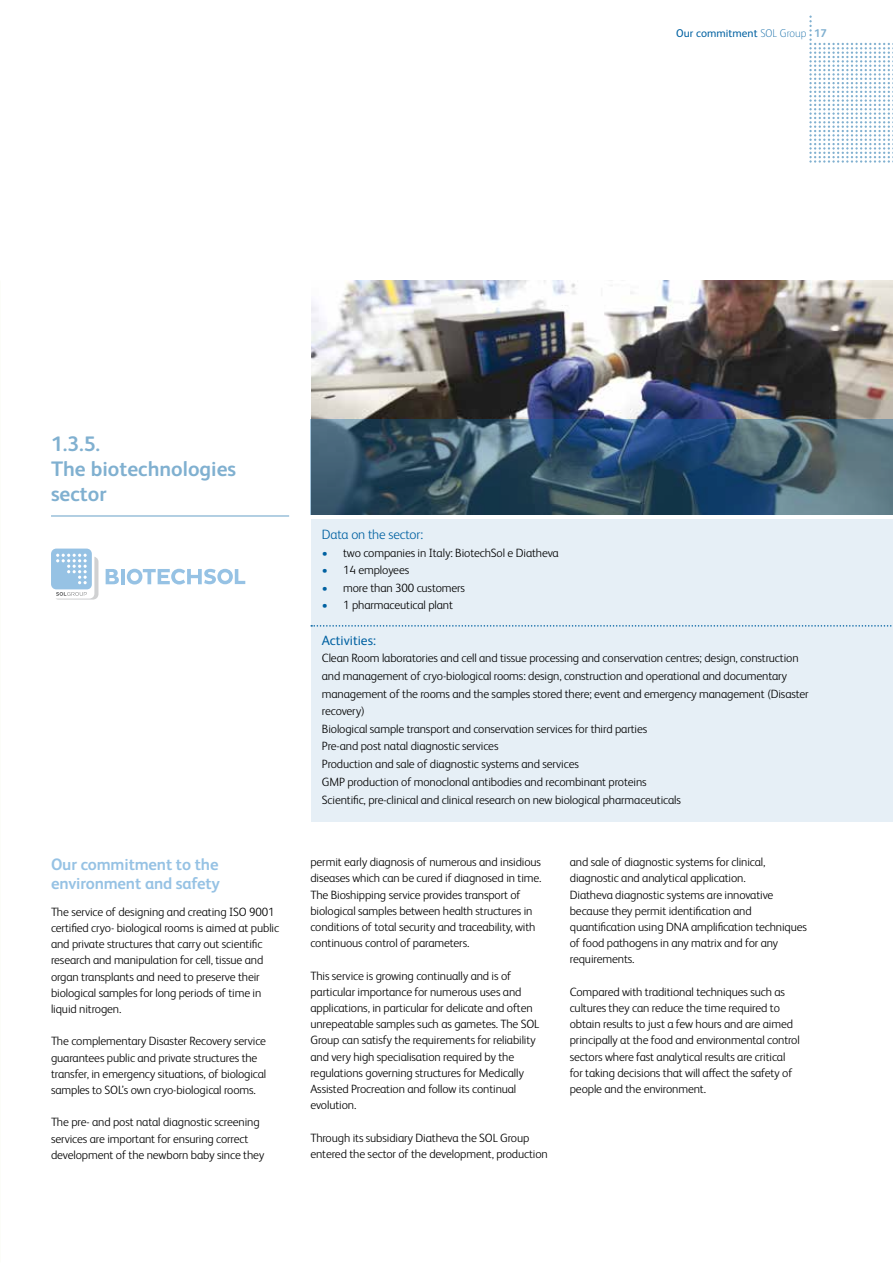
<style>
.page{position:relative;width:893px;height:1263px;background:#fff}
.page>*{position:absolute;margin:0;border:0;box-sizing:border-box;transform-origin:0 0}
.t1{font:700 21px/25.2px "FS Albert Pro";color:#80b0d0}
.t2{font:700 16.5px/19.5px "FS Albert Pro";letter-spacing:-.01em;color:#96c2e4}
.t3{font:300 13.5px "FS Albert Pro";letter-spacing:-.01em;color:#0061a1}
.t4{font:13.5px "FS Albert Pro";color:#0061a1}
.t5{font:300 12px/16.2px "FS Albert Pro";letter-spacing:-.01em;color:#000}
.t6{font:11.25px "FS Albert Pro";letter-spacing:.005em;color:#0061a1}
.s1{font-weight:100}
.s2{font-weight:700;color:#80b0d0}
.s3{color:#0061a1}
</style>
<div class="page">
<svg style="left:809px;top:16px;width:84px;height:147px"></svg>
<div style="left:311px;top:519px;width:582px;height:303px;background:#e6eff6"></div>
<svg style="left:311px;top:625px;width:581px;height:2px"></svg>
<svg style="left:106px;top:569px;width:13px;height:15px"></svg>
<hr style="left:121px;top:569px;width:4px;height:15px;background:#96c2e4">
<svg style="left:127px;top:569px;width:118px;height:15px"></svg>
<div style="left:51px;top:549px;width:41px;height:40px;background:#96c2e4;border-radius:5px"></div>
<svg style="left:56px;top:554px;width:42px;height:46px"></svg>
<hr style="left:51px;top:516px;width:238px;height:1px;background:#66a0c7">
<img style="left:311px;top:281px;width:582px;height:138px">
<svg style="left:310px;top:419px;width:583px;height:96px;background:#38576d"></svg>
<p class="t6" style="left:676px;top:25px;width:152px">Our commitment <span class="s1">SOL Group</span> <span class="s2">17</span></p>
<h1 class="t1" style="left:51px;top:430px;width:187px">1.3.5.<br>The biotechnologies sector</h1>
<h2 class="t2" style="left:51px;top:853px;width:171px">Our commitment to the environment and safety</h2>
<p class="t5" style="left:51px;top:903px;width:230px">The service of designing and creating ISO 9001 certified cryo- biological rooms is aimed at public and private structures that carry out scientific research and manipulation for cell, tissue and organ transplants and need to preserve their biological samples for long periods of time in liquid nitrogen.</p>
<p class="t5" style="left:51px;top:1032px;width:217px">The complementary Disaster Recovery service guarantees public and private structures the transfer, in emergency situations, of biological samples to SOL’s own cryo-biological rooms.</p>
<p class="t5" style="left:51px;top:1113px;width:215px">The pre- and post natal diagnostic screening services are important for ensuring correct development of the newborn baby since they</p>
<p class="t3" style="left:322px;top:525px;width:103px">Data on the sector:</p>
<p class="t5" style="left:322px;top:544px;width:238px"><span class="s3">•</span> two companies in Italy: BiotechSol e Diatheva</p>
<p class="t5" style="left:322px;top:561px;width:89px"><span class="s3">•</span> 14 employees</p>
<p class="t5" style="left:322px;top:579px;width:145px"><span class="s3">•</span> more than 300 customers</p>
<p class="t5" style="left:322px;top:596px;width:133px"><span class="s3">•</span> 1 pharmaceutical plant</p>
<p class="t4" style="left:322px;top:630px;width:56px">Activities:</p>
<p class="t5" style="left:322px;top:649px;width:488px;line-height:17.7px">Clean Room laboratories and cell and tissue processing and conservation centres; design, construction and management of cryo-biological rooms: design, construction and operational and documentary management of the rooms and the samples stored there; event and emergency management (Disaster recovery)<br>Biological sample transport and conservation services for third parties<br>Pre-and post natal diagnostic services<br>Production and sale of diagnostic systems and services<br>GMP production of monoclonal antibodies and recombinant proteins<br>Scientific, pre-clinical and clinical research on new biological pharmaceuticals</p>
<p class="t5" style="left:310px;top:853px;width:233px">permit early diagnosis of numerous and insidious diseases which can be cured if diagnosed in time.<br>The Bioshipping service provides transport of biological samples between health structures in conditions of total security and traceability, with continuous control of parameters.</p>
<p class="t5" style="left:310px;top:966px;width:231px">This service is growing continually and is of particular importance for numerous uses and applications, in particular for delicate and often unrepeatable samples such as gametes. The SOL Group can satisfy the requirements for reliability and very high specialisation required by the regulations governing structures for Medically Assisted Procreation and follow its continual evolution.</p>
<p class="t5" style="left:310px;top:1128px;width:239px">Through its subsidiary Diatheva the SOL Group entered the sector of the development, production</p>
<p class="t5" style="left:570px;top:853px;width:239px">and sale of diagnostic systems for clinical, diagnostic and analytical application.<br>Diatheva diagnostic systems are innovative because they permit identification and quantification using DNA amplification techniques of food pathogens in any matrix and for any requirements.</p>
<p class="t5" style="left:570px;top:983px;width:232px">Compared with traditional techniques such as cultures they can reduce the time required to obtain results to just a few hours and are aimed principally at the food and environmental control sectors where fast analytical results are critical for taking decisions that will affect the safety of people and the environment.</p>
</div>
